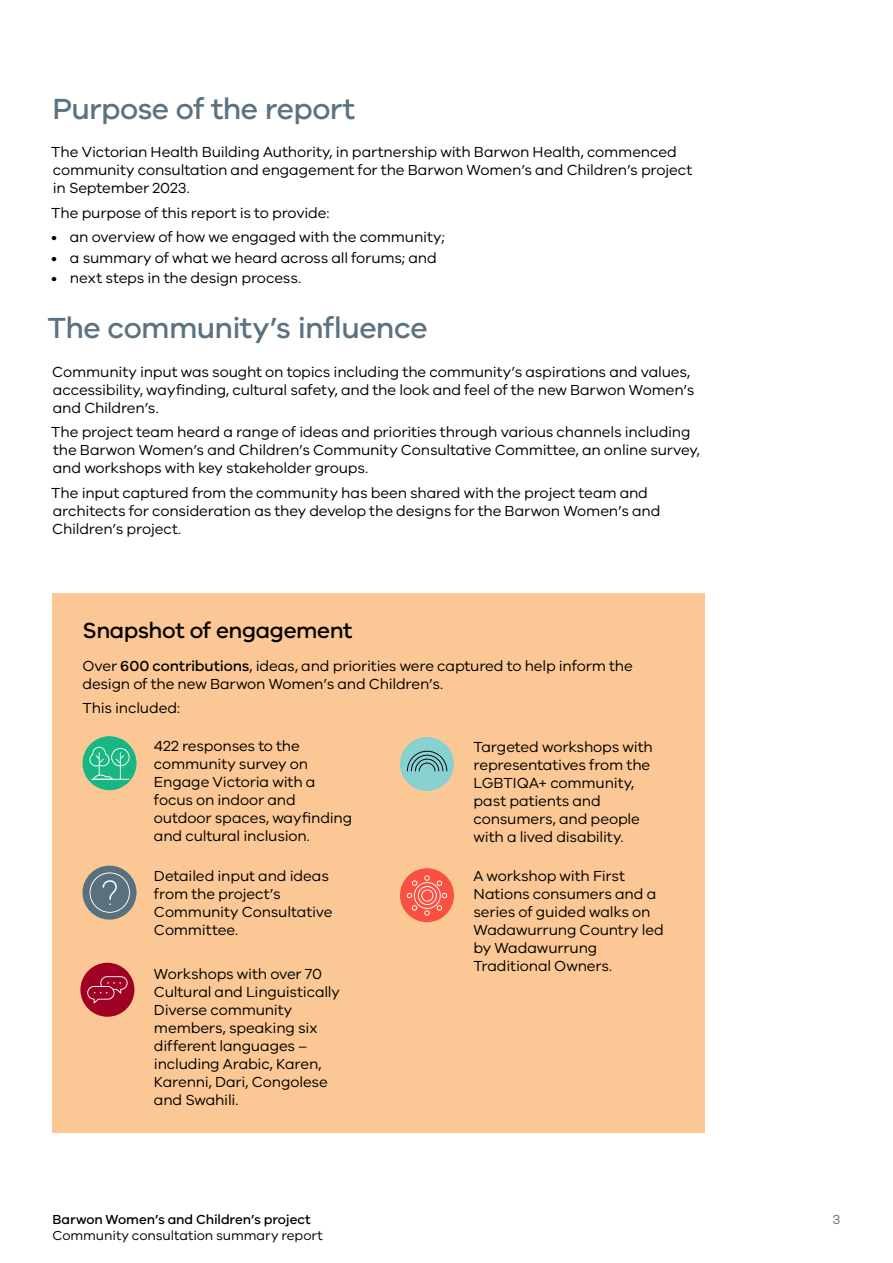
<style>
.page{position:relative;width:893px;height:1263px;background:#fff}
.page>*{position:absolute;margin:0;border:0;box-sizing:border-box;transform-origin:0 0}
.t1{font:500 30px "VIC";letter-spacing:-.02em;color:#5c7281}
.t2{font:500 22.5px "VIC";letter-spacing:-.02em;color:#000}
.t3{font:15px/18px "VIC";letter-spacing:-.01em;color:#000}
.t4{font:13.5px "VIC";letter-spacing:-.005em;color:#000}
.t5{font:500 13.5px "VIC";letter-spacing:-.005em;color:#000}
.t6{font:13.5px "VIC";color:#5c7281}
.s1{font-weight:500}
</style>
<div class="page">
<div style="left:52px;top:593px;width:653px;height:540px;background:#fbc895"></div>
<div style="left:82px;top:736px;width:54px;height:54px;background:#18b682;border-radius:50%"></div>
<svg style="left:89px;top:747px;width:41px;height:33px"></svg>
<div style="left:82px;top:866px;width:54px;height:54px;background:#59707e;border-radius:50%"></div>
<svg style="left:90px;top:872px;width:40px;height:41px"></svg>
<div style="left:80px;top:963px;width:54px;height:54px;background:#a00024;border-radius:50%"></div>
<svg style="left:87px;top:976px;width:41px;height:28px"></svg>
<div style="left:400px;top:868px;width:54px;height:54px;background:#fa5041;border-radius:50%"></div>
<svg style="left:407px;top:875px;width:40px;height:41px"></svg>
<div style="left:400px;top:737px;width:54px;height:54px;background:#88d1d1;border-radius:50%"></div>
<svg style="left:407px;top:751px;width:40px;height:20px"></svg>
<h1 class="t1" style="left:53px;top:90px;width:304px">Purpose of the report</h1>
<p class="t3" style="left:51px;top:142px;width:643px">The Victorian Health Building Authority, in partnership with Barwon Health, commenced community consultation and engagement for the Barwon Women’s and Children’s project in September 2023.</p>
<p class="t3" style="left:51px;top:203px;width:280px">The purpose of this report is to provide:</p>
<p class="t3" style="left:51px;top:228px;width:395px">• an overview of how we engaged with the community;</p>
<p class="t3" style="left:51px;top:248px;width:387px">• a summary of what we heard across all forums; and</p>
<p class="t3" style="left:51px;top:268px;width:251px">• next steps in the design process.</p>
<h1 class="t1" style="left:47px;top:310px;width:382px">The community’s influence</h1>
<p class="t3" style="left:52px;top:362px;width:644px">Community input was sought on topics including the community’s aspirations and values, accessibility, wayfinding, cultural safety, and the look and feel of the new Barwon Women’s and Children’s.</p>
<p class="t3" style="left:51px;top:423px;width:650px">The project team heard a range of ideas and priorities through various channels including the Barwon Women’s and Children’s Community Consultative Committee, an online survey, and workshops with key stakeholder groups.</p>
<p class="t3" style="left:51px;top:483px;width:611px">The input captured from the community has been shared with the project team and architects for consideration as they develop the designs for the Barwon Women’s and<br>Children’s project.</p>
<h2 class="t2" style="left:82px;top:617px;width:271px">Snapshot of engagement</h2>
<p class="t3" style="left:82px;top:656px;width:552px">Over <span class="s1">600 contributions</span>, ideas, and priorities were captured to help inform the design of the new Barwon Women’s and Children’s.</p>
<p class="t3" style="left:83px;top:699px;width:99px">This included:</p>
<p class="t3" style="left:154px;top:737px;width:200px">422 responses to the community survey on<br>Engage Victoria with a focus on indoor and outdoor spaces, wayfinding and cultural inclusion.</p>
<p class="t3" style="left:154px;top:866px;width:180px">Detailed input and ideas from the project’s<br>Community Consultative<br>Committee.</p>
<p class="t3" style="left:154px;top:965px;width:187px">Workshops with over 70<br>Cultural and Linguistically<br>Diverse community members, speaking six different languages – including Arabic, Karen,<br>Karenni, Dari, Congolese and Swahili.</p>
<p class="t3" style="left:473px;top:737px;width:181px">Targeted workshops with representatives from the<br>LGBTIQA+ community, past patients and consumers, and people with a lived disability.</p>
<p class="t3" style="left:473px;top:866px;width:192px">A workshop with First<br>Nations consumers and a series of guided walks on<br>Wadawurrung Country led by Wadawurrung<br>Traditional Owners.</p>
<p class="t5" style="left:52px;top:1211px;width:260px">Barwon Women’s and Children’s project</p>
<p class="t4" style="left:52px;top:1227px;width:272px">Community consultation summary report</p>
<p class="t6" style="left:833px;top:1211px;width:9px">3</p>
</div>
